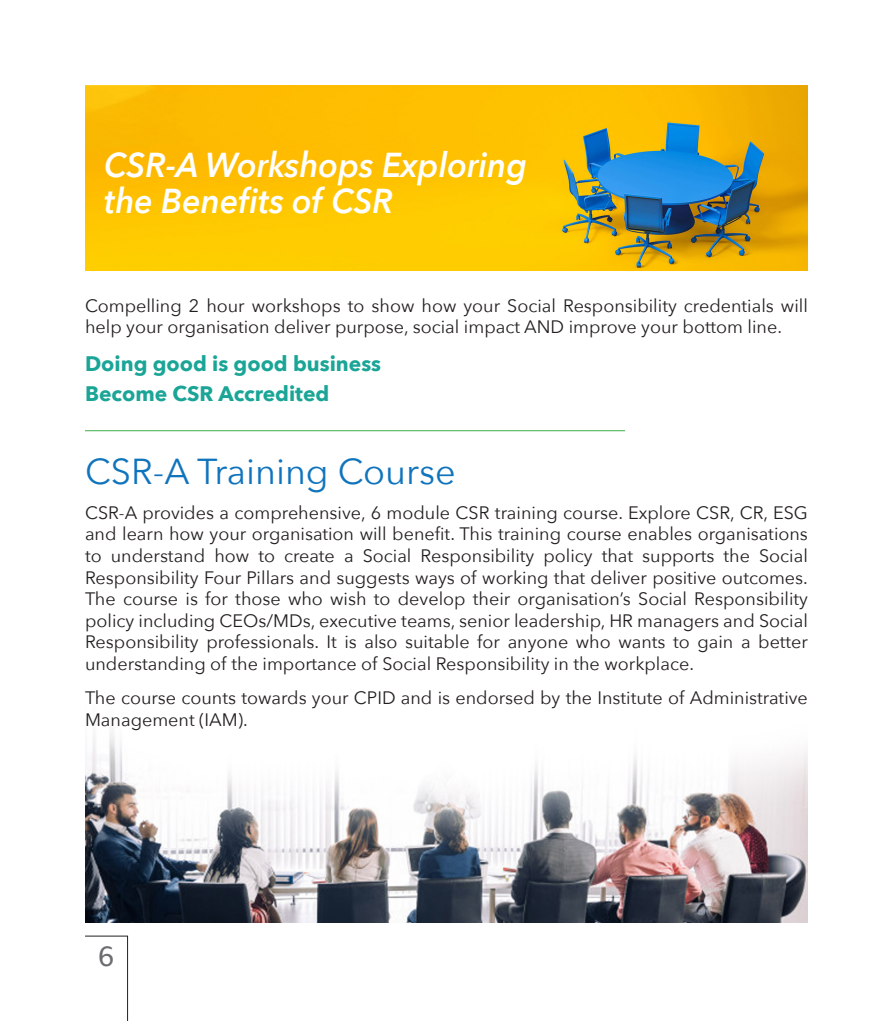
<style>
.page{position:relative;width:893px;height:1021px;background:#fff}
.page>*{position:absolute;margin:0;border:0;box-sizing:border-box;transform-origin:0 0}
.t1{font:36px "Avenir Next";color:#1074bc}
.t2{font:italic 600 34.5px/36px "Avenir Next";color:#fff;scale:.95 1}
.t3{font:27px "Lucida Grande";color:#6c6d70}
.t4{font:700 21px "Avenir Next";color:#1aa597}
.t5{font:18px/21.6px "Avenir Next";color:#231f20}
</style>
<div class="page">
<svg style="left:85px;top:935px;width:43px;height:85px"></svg>
<img style="left:85px;top:731px;width:723px;height:191px">
<img style="left:85px;top:85px;width:723px;height:185px">
<hr style="left:85px;top:430px;width:540px;height:1px;background:#40ae49">
<p class="t2" style="left:104px;top:146px;width:446px">CSR-A Workshops Exploring the Benefits of CSR</p>
<p class="t5" style="left:85px;top:294px;width:724px">Compelling 2 hour workshops to show how your Social Responsibility credentials will help your organisation deliver purpose, social impact AND improve your bottom line.</p>
<p class="t4" style="left:85px;top:346px;width:298px">Doing good is good business</p>
<p class="t4" style="left:85px;top:375px;width:246px">Become CSR Accredited</p>
<p class="t1" style="left:85px;top:441px;width:372px">CSR-A Training Course</p>
<p class="t5" style="left:85px;top:501px;width:724px;text-align:justify">CSR-A provides a comprehensive, 6 module CSR training course. Explore CSR, CR, ESG and learn how your organisation will benefit. This training course enables organisations to understand how to create a Social Responsibility policy that supports the Social Responsibility Four Pillars and suggests ways of working that deliver positive outcomes.<br>The course is for those who wish to develop their organisation’s Social Responsibility policy including CEOs/MDs, executive teams, senior leadership, HR managers and Social Responsibility professionals. It is also suitable for anyone who wants to gain a better understanding of the importance of Social Responsibility in the workplace.</p>
<p class="t5" style="left:85px;top:686px;width:724px">The course counts towards your CPID and is endorsed by the Institute of Administrative<br>Management (IAM).</p>
<h3 class="t3" style="left:98px;top:941px;width:19px">6</h3>
</div>
